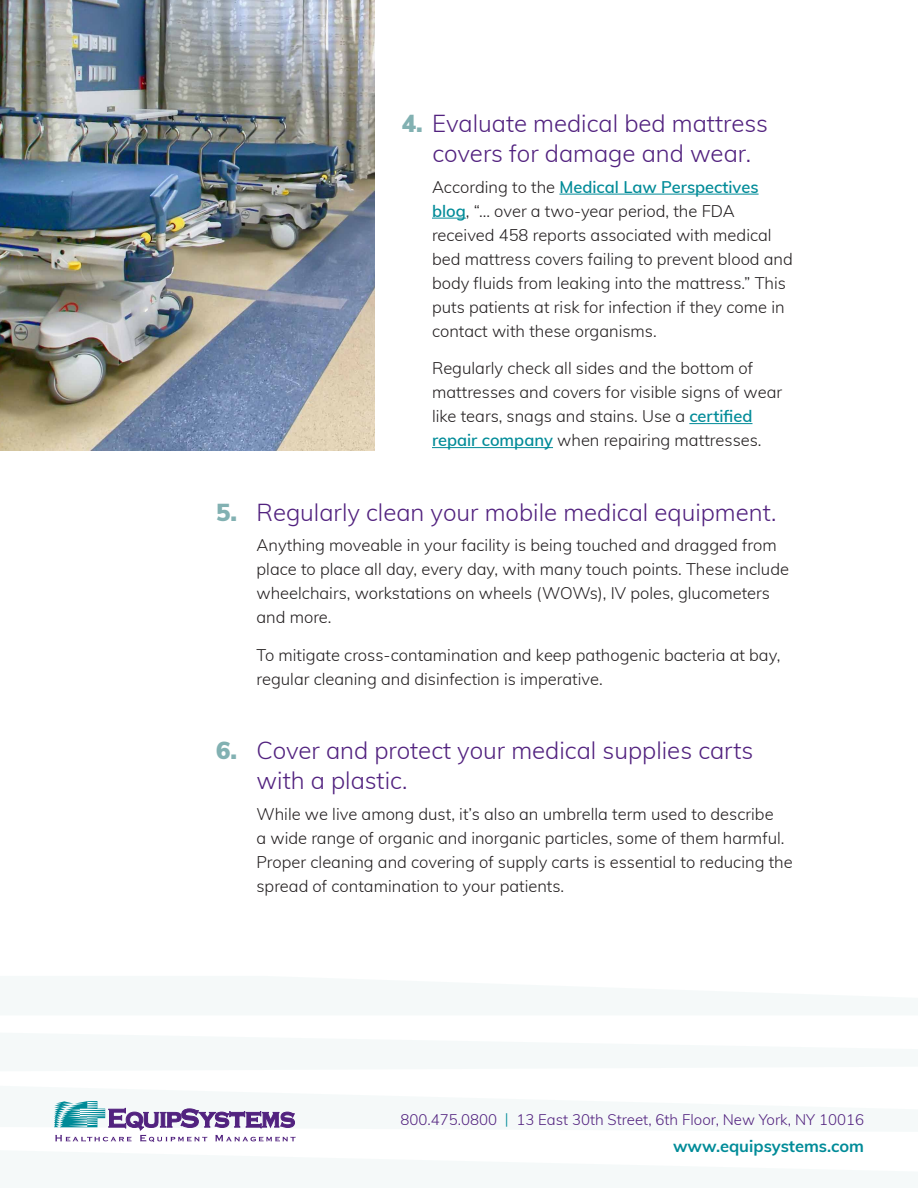
<style>
.page{position:relative;width:918px;height:1188px;background:#fff}
.page>*{position:absolute;margin:0;border:0;box-sizing:border-box;transform-origin:0 0}
.subhead{font:300 24px/30px "Muli";color:#52227f;text-align:center}
.body_copy{font:300 16.5px/24px "Muli";color:#231f20}
.t1{font:700 16.5px "Muli";color:#008b98}
.t2{font:300 15px "Muli";color:#52227f}
.s1{font-weight:900;color:#82b1b2}
.s2{font-weight:600;color:#008b98}
.s3{color:#008b98}
</style>
<div class="page">
<svg style="left:54px;top:1101px;width:242px;height:41px"></svg>
<hr style="left:559px;top:194px;width:200px;height:1px;background:#008b98">
<hr style="left:432px;top:218px;width:34px;height:1px;background:#008b98">
<hr style="left:689px;top:423px;width:63px;height:1px;background:#008b98">
<hr style="left:432px;top:447px;width:121px;height:1px;background:#008b98">
<img style="left:0;top:0;width:375px;height:450px">
<p class="subhead" style="left:402px;top:107px;width:368px"><span class="s1">4.</span> Evaluate medical bed mattress covers for damage and wear.</p>
<p class="body_copy" style="left:432px;top:174px;width:362px">According to the <span class="s2">Medical Law Perspectives blog</span>, “... over a two-year period, the FDA received 458 reports associated with medical bed mattress covers failing to prevent blood and body fluids from leaking into the mattress.” This puts patients at risk for infection if they come in contact with these organisms.</p>
<p class="body_copy" style="left:432px;top:356px;width:352px">Regularly check all sides and the bottom of mattresses and covers for visible signs of wear like tears, snags and stains. Use a <span class="s2">certified repair company</span> when repairing mattresses.</p>
<p class="subhead" style="left:216px;top:496px;width:562px"><span class="s1">5.</span> Regularly clean your mobile medical equipment.</p>
<p class="body_copy" style="left:256px;top:533px;width:534px">Anything moveable in your facility is being touched and dragged from place to place all day, every day, with many touch points. These include wheelchairs, workstations on wheels (WOWs), IV poles, glucometers and more.</p>
<p class="body_copy" style="left:256px;top:642px;width:525px">To mitigate cross-contamination and keep pathogenic bacteria at bay, regular cleaning and disinfection is imperative.</p>
<p class="subhead" style="left:256px;top:734px;width:498px;text-align:left;text-indent:-40px"><span class="s1">6.</span> Cover and protect your medical supplies carts with a plastic.</p>
<p class="body_copy" style="left:256px;top:801px;width:538px">While we live among dust, it’s also an umbrella term used to describe<br>a wide range of organic and inorganic particles, some of them harmful.<br>Proper cleaning and covering of supply carts is essential to reducing the spread of contamination to your patients.</p>
<p class="t2" style="left:401px;top:1109px;width:465px">800.475.0800 <span class="s3">|</span> 13 East 30th Street, 6th Floor, New York, NY 10016</p>
<p class="t1" style="left:673px;top:1134px;width:192px">www.equipsystems.com</p>
</div>
